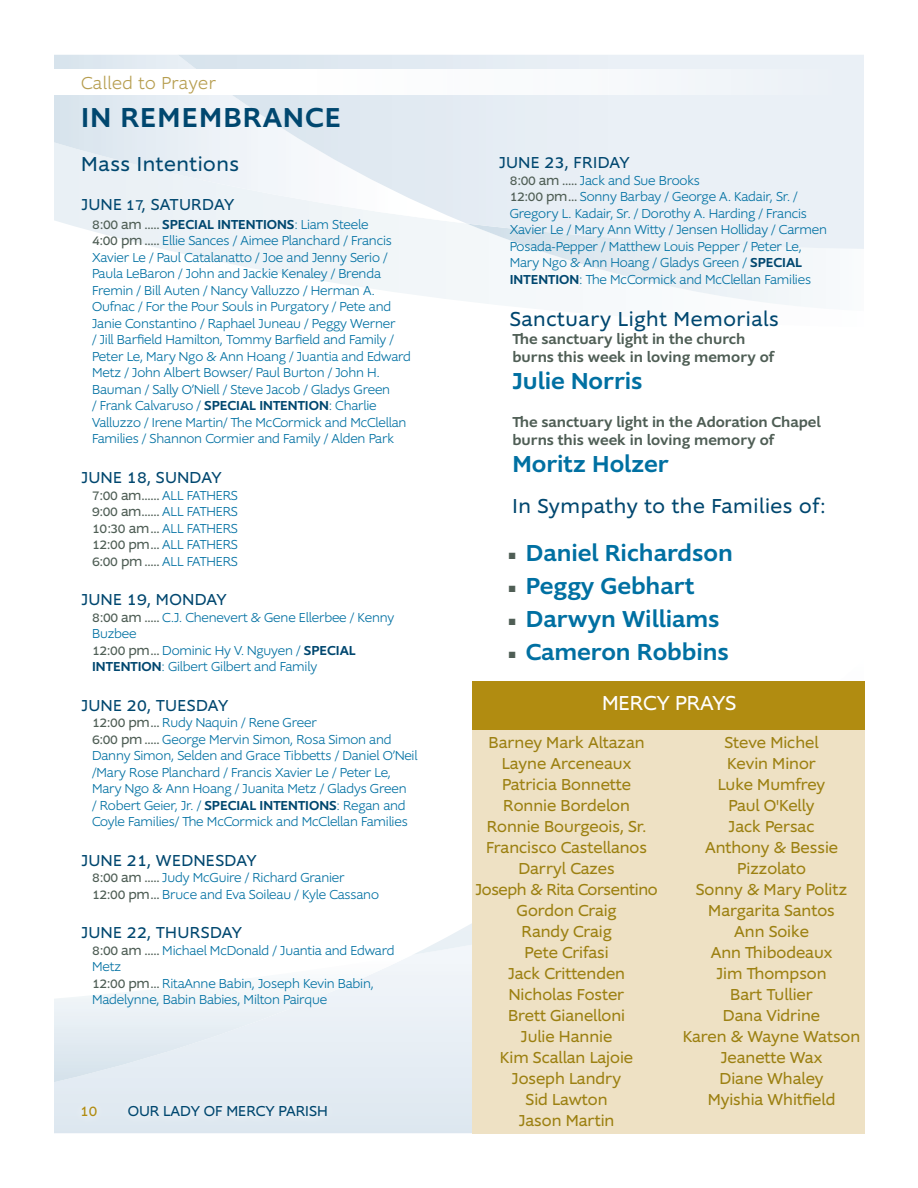
<style>
.page{position:relative;width:918px;height:1188px;background:#fff}
.page>*{position:absolute;margin:0;border:0;box-sizing:border-box;transform-origin:0 0}
.page_header{font:500 28.5px "Supra";letter-spacing:.04em;color:#00476f}
.body{font:500 24px "Supra";color:#0070a2}
.body-2{font:21px "Supra";letter-spacing:.03em;color:#00476f}
.names{font:21px "Supra";letter-spacing:.03em;color:#00476f}
.info{font:21px "Supra";color:#fff}
.called_to{font:300 18px "Supra";letter-spacing:.03em;color:#b69d4e}
.info-2{font:16.5px/21px "Supra";color:#9c8011;text-align:center}
.dates{font:16.5px "Supra";letter-spacing:.03em;color:#00476f}
.page_numbers{font:15.75px "Supra";color:#b18c11}
.body-3{font:500 15px/18px "Supra";color:#4f5e55}
.page_numbers-2{font:15px "Supra";color:#00476f}
.names-2{font:14.25px "Supra";letter-spacing:-.02em;color:#4f5e55}
.names-3{font:300 13.5px/16.5px "Supra";letter-spacing:-.01em;color:#0070a2}
.names-4{font:500 13.5px "Supra";color:#00476f}
.s1{font-weight:400;font-size:14.25px;color:#4f5e55}
.s2{font-weight:300;color:#0070a2}
.s3{font-weight:500;color:#00476f}
.s4{font-size:18px}
.s5{font-weight:300;font-size:13.5px;color:#0070a2}
.s6{font-family:"Arial";font-weight:400;font-size:13.5px;color:#4f5e55}
</style>
<div class="page">
<svg style="left:54px;top:955px;width:418px;height:178px;background:#e3ebf2"></svg>
<svg style="left:54px;top:955px;width:359px;height:127px"></svg>
<svg style="left:413px;top:681px;width:451px;height:274px"></svg>
<svg style="left:68px;top:224px;width:399px;height:77px"></svg>
<svg style="left:467px;top:249px;width:346px;height:60px"></svg>
<svg style="left:54px;top:55px;width:124px;height:169px;background:#e4ecf2"></svg>
<svg style="left:178px;top:55px;width:686px;height:194px;background:#e8eff5"></svg>
<div style="left:0;top:69px;width:918px;height:26px;background:#fff"></div>
<div style="left:73px;top:1097px;width:263px;height:28px;background:#e2eaf1"></div>
<div style="left:472px;top:730px;width:393px;height:404px;background:#eee1c4"></div>
<div style="left:472px;top:682px;width:393px;height:48px;background:#b18c11"></div>
<p class="called_to" style="left:81px;top:71px;width:137px">Called to Prayer</p>
<p class="page_header" style="left:81px;top:98px;width:261px">IN REMEMBRANCE</p>
<p class="body-2" style="left:81px;top:150px;width:159px">Mass Intentions</p>
<p class="dates" style="left:81px;top:194px;width:154px">JUNE 17, SATURDAY</p>
<p class="names-4" style="left:92px;top:215px;width:278px"><span class="s1">8:00 am .....</span> SPECIAL INTENTIONS<span class="s2">: Liam Steele</span></p>
<p class="names-3" style="left:92px;top:233px;width:321px"><span class="s1">4:00 pm.....</span> Ellie Sances / Aimee Planchard / Francis Xavier Le / Paul Catalanatto / Joe and Jenny Serio / Paula LeBaron / John and Jackie Kenaley / Brenda Fremin / Bill Auten / Nancy Valluzzo / Herman A.<br>Oufnac / For the Pour Souls in Purgatory / Pete and Janie Constantino / Raphael Juneau / Peggy Werner<br>/ Jill Barfield Hamilton, Tommy Barfield and Family / Peter Le, Mary Ngo &amp; Ann Hoang / Juantia and Edward Metz / John Albert Bowser/ Paul Burton / John H.<br>Bauman / Sally O’Niell / Steve Jacob / Gladys Green<br>/ Frank Calvaruso / <span class="s3">SPECIAL INTENTION</span>: Charlie Valluzzo / Irene Martin/ The McCormick and McClellan Families / Shannon Cormier and Family / Alden Park</p>
<p class="dates" style="left:81px;top:467px;width:142px">JUNE <span class="s4">18</span>, SUNDAY</p>
<p class="names-2" style="left:92px;top:486px;width:147px">7:00 am...... <span class="s5">ALL FATHERS</span></p>
<p class="names-2" style="left:92px;top:502px;width:147px">9:00 am...... <span class="s5">ALL FATHERS</span></p>
<p class="names-2" style="left:92px;top:519px;width:147px">10:30 am... <span class="s5">ALL FATHERS</span></p>
<p class="names-2" style="left:92px;top:535px;width:147px">12:00 pm... <span class="s5">ALL FATHERS</span></p>
<p class="names-2" style="left:92px;top:552px;width:147px">6:00 pm ..... <span class="s5">ALL FATHERS</span></p>
<p class="dates" style="left:81px;top:589px;width:147px">JUNE <span class="s4">19</span>, MONDAY</p>
<p class="names-3" style="left:92px;top:609px;width:304px"><span class="s1">8:00 am .....</span> C.J. Chenevert &amp; Gene Ellerbee / Kenny<br>Buzbee</p>
<p class="names-3" style="left:92px;top:642px;width:265px"><span class="s1">12:00 pm...</span> Dominic Hy V. Nguyen / <span class="s3">SPECIAL<br>INTENTION</span>: Gilbert Gilbert and Family</p>
<p class="dates" style="left:81px;top:695px;width:148px">JUNE <span class="s4">20</span>, TUESDAY</p>
<p class="names-3" style="left:92px;top:714px;width:226px"><span class="s1">12:00 pm...</span> Rudy Naquin / Rene Greer</p>
<p class="names-3" style="left:92px;top:731px;width:327px"><span class="s1">6:00 pm.....</span> George Mervin Simon, Rosa Simon and Danny Simon, Selden and Grace Tibbetts / Daniel O’Neil /Mary Rose Planchard / Francis Xavier Le / Peter Le, Mary Ngo &amp; Ann Hoang / Juanita Metz / Gladys Green<br>/ Robert Geier, Jr. / <span class="s3">SPECIAL INTENTIONS</span>: Regan and Coyle Families/ The McCormick and McClellan Families</p>
<p class="dates" style="left:81px;top:850px;width:177px">JUNE <span class="s4">21</span>, WEDNESDAY</p>
<p class="names-3" style="left:92px;top:870px;width:254px"><span class="s1">8:00 am .....</span> Judy McGuire / Richard Granier</p>
<p class="names-3" style="left:92px;top:886px;width:288px"><span class="s1">12:00 pm...</span> Bruce and Eva Soileau / Kyle Cassano</p>
<p class="dates" style="left:81px;top:922px;width:162px">JUNE <span class="s4">22</span>, THURSDAY</p>
<p class="names-3" style="left:92px;top:942px;width:304px"><span class="s1">8:00 am .....</span> Michael McDonald / Juantia and Edward<br>Metz</p>
<p class="names-3" style="left:92px;top:975px;width:283px"><span class="s1">12:00 pm...</span> RitaAnne Babin, Joseph Kevin Babin,<br>Madelynne, Babin Babies, Milton Pairque</p>
<p class="page_numbers" style="left:80px;top:1101px;width:19px">10</p>
<p class="page_numbers-2" style="left:128px;top:1101px;width:201px">OUR LADY OF MERCY PARISH</p>
<p class="dates" style="left:499px;top:152px;width:132px">JUNE <span class="s4">23</span>, FRIDAY</p>
<p class="names-3" style="left:510px;top:172px;width:192px"><span class="s1">8:00 am .....</span> Jack and Sue Brooks</p>
<p class="names-3" style="left:510px;top:189px;width:319px"><span class="s1">12:00 pm...</span> Sonny Barbay / George A. Kadair, Sr. / Gregory L. Kadair, Sr. / Dorothy A. Harding / Francis Xavier Le / Mary Ann Witty / Jensen Holliday / Carmen Posada-Pepper / Matthew Louis Pepper / Peter Le, Mary Ngo &amp; Ann Hoang / Gladys Green / <span class="s3">SPECIAL INTENTION</span>: The McCormick and McClellan Families</p>
<p class="names" style="left:510px;top:305px;width:271px">Sanctuary Light Memorials</p>
<p class="body-3" style="left:512px;top:330px;width:263px">The sanctuary light in the church burns this week in loving memory of</p>
<p class="body" style="left:512px;top:365px;width:132px">Julie Norris</p>
<p class="body-3" style="left:512px;top:413px;width:310px">The sanctuary light in the Adoration Chapel burns this week in loving memory of</p>
<p class="body" style="left:512px;top:448px;width:158px">Moritz Holzer</p>
<p class="body-2" style="left:512px;top:493px;width:315px">In Sympathy to the Families of:</p>
<p class="body" style="left:508px;top:537px;width:226px"><span class="s6">■</span> Daniel Richardson</p>
<p class="body" style="left:508px;top:570px;width:188px"><span class="s6">■</span> Peggy Gebhart</p>
<p class="body" style="left:508px;top:603px;width:213px"><span class="s6">■</span> Darwyn Williams</p>
<p class="body" style="left:508px;top:636px;width:222px"><span class="s6">■</span> Cameron Robbins</p>
<p class="info" style="left:602px;top:690px;width:136px">MERCY PRAYS</p>
<p class="info-2" style="left:475px;top:732px;width:184px">Barney Mark Altazan<br>Layne Arceneaux<br>Patricia Bonnette<br>Ronnie Bordelon<br>Ronnie Bourgeois, Sr.<br>Francisco Castellanos<br>Darryl Cazes<br>Joseph &amp; Rita Corsentino<br>Gordon Craig<br>Randy Craig<br>Pete Crifasi<br>Jack Crittenden<br>Nicholas Foster<br>Brett Gianelloni<br>Julie Hannie<br>Kim Scallan Lajoie<br>Joseph Landry<br>Sid Lawton<br>Jason Martin</p>
<p class="info-2" style="left:683px;top:732px;width:179px">Steve Michel<br>Kevin Minor<br>Luke Mumfrey<br>Paul O'Kelly<br>Jack Persac<br>Anthony &amp; Bessie<br>Pizzolato<br>Sonny &amp; Mary Politz<br>Margarita Santos<br>Ann Soike<br>Ann Thibodeaux<br>Jim Thompson<br>Bart Tullier<br>Dana Vidrine<br>Karen &amp; Wayne Watson<br>Jeanette Wax<br>Diane Whaley<br>Myishia Whitfield</p>
</div>
